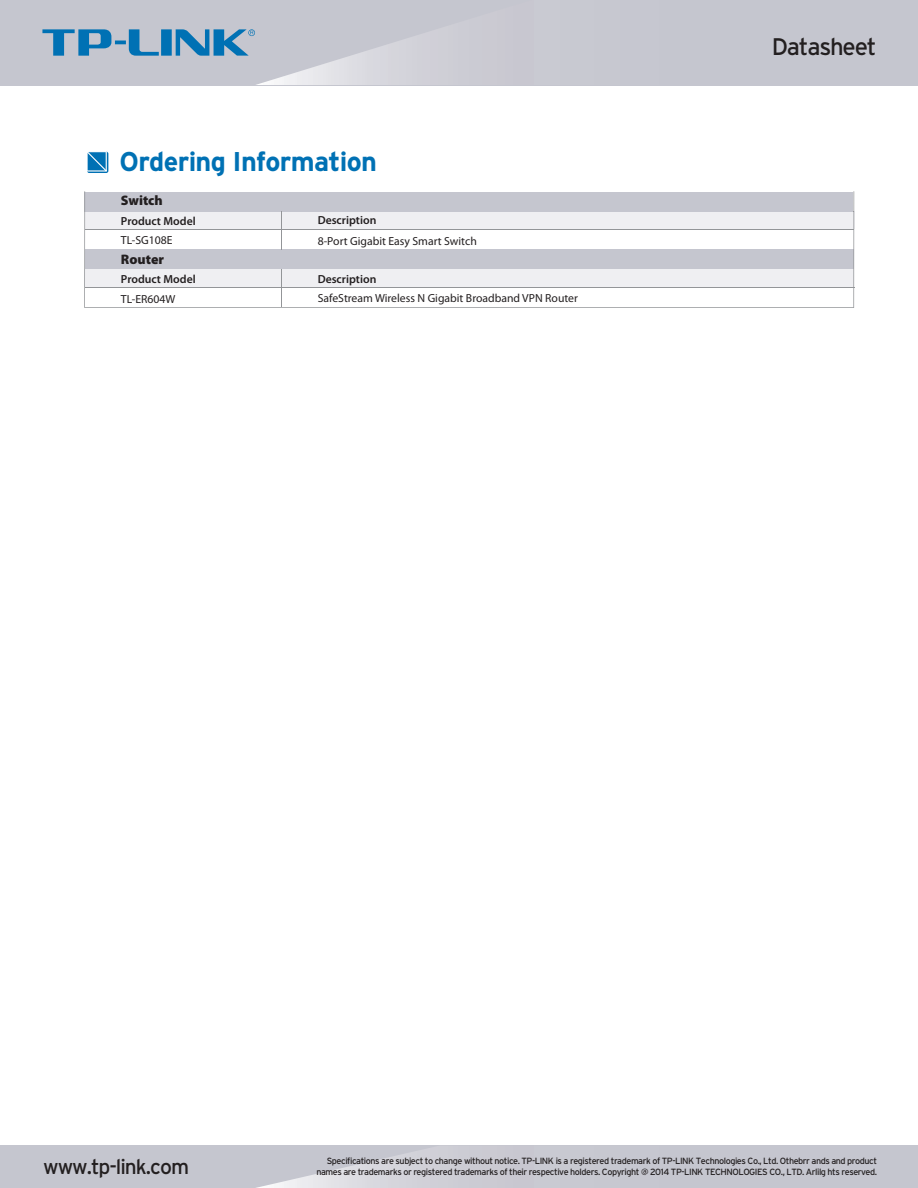
<style>
.page{position:relative;width:918px;height:1188px;background:#fff}
.page>*{position:absolute;margin:0;border:0;box-sizing:border-box;transform-origin:0 0}
.t1{font:700 27.15px "Interstate";letter-spacing:-.025em;color:#0071b4}
.t2{font:24px "Interstate";letter-spacing:-.05em;color:#231f20}
.t3{font:21px "Interstate";letter-spacing:-.05em;color:#231f20}
.t4{font:900 13.8px "Myriad Pro";color:#231f20}
.t5{font:11.7px "Myriad Pro";color:#231f20}
.t6{font:600 11.7px "Myriad Pro";color:#231f20}
.t7{font:9px/10.5px "Interstate";letter-spacing:-.05em;color:#231f20;text-align:right}
</style>
<div class="page">
<div style="left:0;top:1145px;width:918px;height:43px;background:#c5c6cf"></div>
<svg style="left:256px;top:1147px;width:182px;height:41px"></svg>
<div style="left:0;top:0;width:918px;height:85px;background:#c5c6cf"></div>
<svg style="left:256px;top:30px;width:182px;height:55px"></svg>
<svg style="left:42px;top:29px;width:213px;height:27px"></svg>
<div style="left:87px;top:152px;width:21px;height:21px;background:#0071b4;border-radius:2px"></div>
<svg style="left:87px;top:151px;width:20px;height:21px"></svg>
<svg style="left:84px;top:191px;width:770px;height:117px"></svg>
<hr style="left:281px;top:211px;width:1px;height:38px;background:#939598">
<hr style="left:281px;top:269px;width:1px;height:38px;background:#939598">
<h1 class="t1" style="left:120px;top:147px;width:259px">Ordering Information</h1>
<h3 class="t4" style="left:121px;top:191px;width:43px">Switch</h3>
<p class="t6" style="left:121px;top:213px;width:76px">Product Model</p>
<p class="t5" style="left:121px;top:233px;width:53px">TL-SG108E</p>
<h3 class="t4" style="left:121px;top:250px;width:45px">Router</h3>
<p class="t6" style="left:121px;top:272px;width:76px">Product Model</p>
<p class="t5" style="left:121px;top:292px;width:56px">TL-ER604W</p>
<p class="t6" style="left:318px;top:213px;width:60px">Description</p>
<p class="t5" style="left:318px;top:234px;width:161px">8-Port Gigabit Easy Smart Switch</p>
<p class="t6" style="left:318px;top:272px;width:60px">Description</p>
<p class="t5" style="left:318px;top:291px;width:262px">SafeStream Wireless N Gigabit Broadband VPN Router</p>
<h2 class="t2" style="left:772px;top:33px;width:106px">Datasheet</h2>
<h3 class="t3" style="left:43px;top:1154px;width:147px">www.tp-link.com</h3>
<p class="t7" style="left:316px;top:1156px;width:562px">Specifications are subject to change without notice. TP-LINK is a registered trademark of TP-LINK Technologies Co., Ltd. Othebrr ands and product names are trademarks or registered trademarks of their respective holders. Copyright @ 2014 TP-LINK TECHNOLOGIES CO., LTD. Arlilg hts reserved.</p>
</div>
